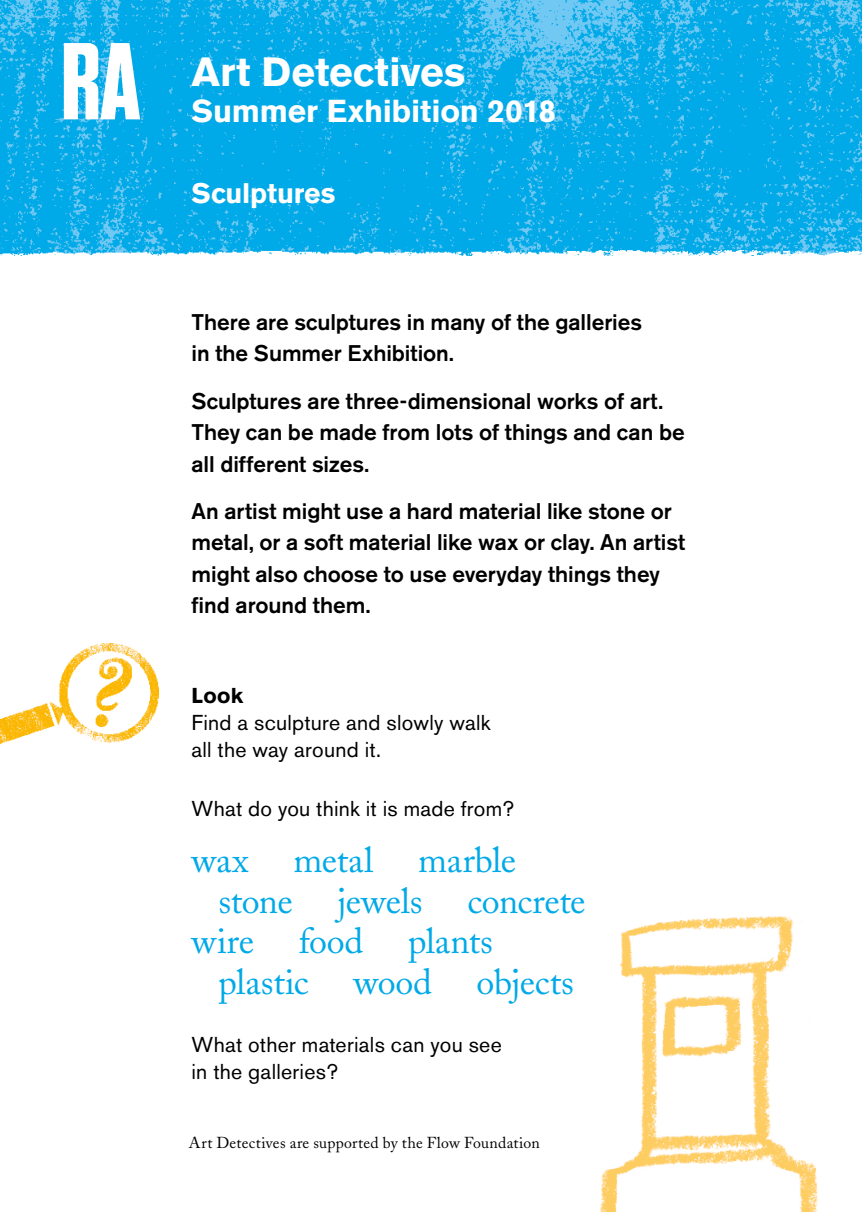
<style>
.page{position:relative;width:862px;height:1212px;background:#fff}
.page>*{position:absolute;margin:0;border:0;box-sizing:border-box;transform-origin:0 0}
.t1{font:700 40.5px "Akzidenz Grotesk BE";color:#fff}
.t2{font:36px "Adobe Caslon";letter-spacing:-.01em;color:#00a9e7}
.t3{font:700 31.5px "Akzidenz Grotesk BE";letter-spacing:-.005em;color:#fff}
.t4{font:700 28.12px "Akzidenz Grotesk BE";color:#fff}
.t5{font:500 22.5px/31.5px "Akzidenz Grotesk BE";letter-spacing:-.005em;color:#000}
.t6{font:21.38px/27px "Akzidenz Grotesk BE";letter-spacing:.01em;color:#000}
.t7{font:700 21.38px "Akzidenz Grotesk BE";color:#000}
.t8{font:15.75px "Adobe Caslon";letter-spacing:.015em;color:#000}
</style>
<div class="page">
<img style="left:0;top:0;width:861px;height:249px">
<img style="left:0;top:249px;width:861px;height:7px">
<img style="left:0;top:643px;width:160px;height:102px">
<svg style="left:64px;top:43px;width:76px;height:76px"></svg>
<img style="left:600px;top:916px;width:218px;height:296px">
<h1 class="t1" style="left:191px;top:48px;width:275px">Art Detectives</h1>
<h3 class="t3" style="left:191px;top:93px;width:366px">Summer Exhibition 2018</h3>
<p class="t4" style="left:191px;top:177px;width:145px">Sculptures</p>
<p class="t5" style="left:191px;top:306px;width:452px">There are sculptures in many of the galleries in the Summer Exhibition.</p>
<p class="t5" style="left:191px;top:385px;width:494px">Sculptures are three-dimensional works of art.<br>They can be made from lots of things and can be all different sizes.</p>
<p class="t5" style="left:191px;top:495px;width:495px">An artist might use a hard material like stone or metal, or a soft material like wax or clay. An artist might also choose to use everyday things they find around them.</p>
<p class="t7" style="left:191px;top:683px;width:53px">Look</p>
<p class="t6" style="left:191px;top:709px;width:300px">Find a sculpture and slowly walk all the way around it.</p>
<p class="t6" style="left:191px;top:795px;width:324px">What do you think it is made from?</p>
<h2 class="t2" style="left:191px;top:839px;width:326px">wax metal marble</h2>
<h2 class="t2" style="left:218px;top:879px;width:368px">stone jewels concrete</h2>
<h2 class="t2" style="left:191px;top:920px;width:303px">wire food plants</h2>
<h2 class="t2" style="left:218px;top:960px;width:357px">plastic wood objects</h2>
<p class="t6" style="left:191px;top:1031px;width:312px">What other materials can you see in the galleries?</p>
<p class="t8" style="left:189px;top:1133px;width:352px">Art Detectives are supported by the Flow Foundation</p>
</div>
